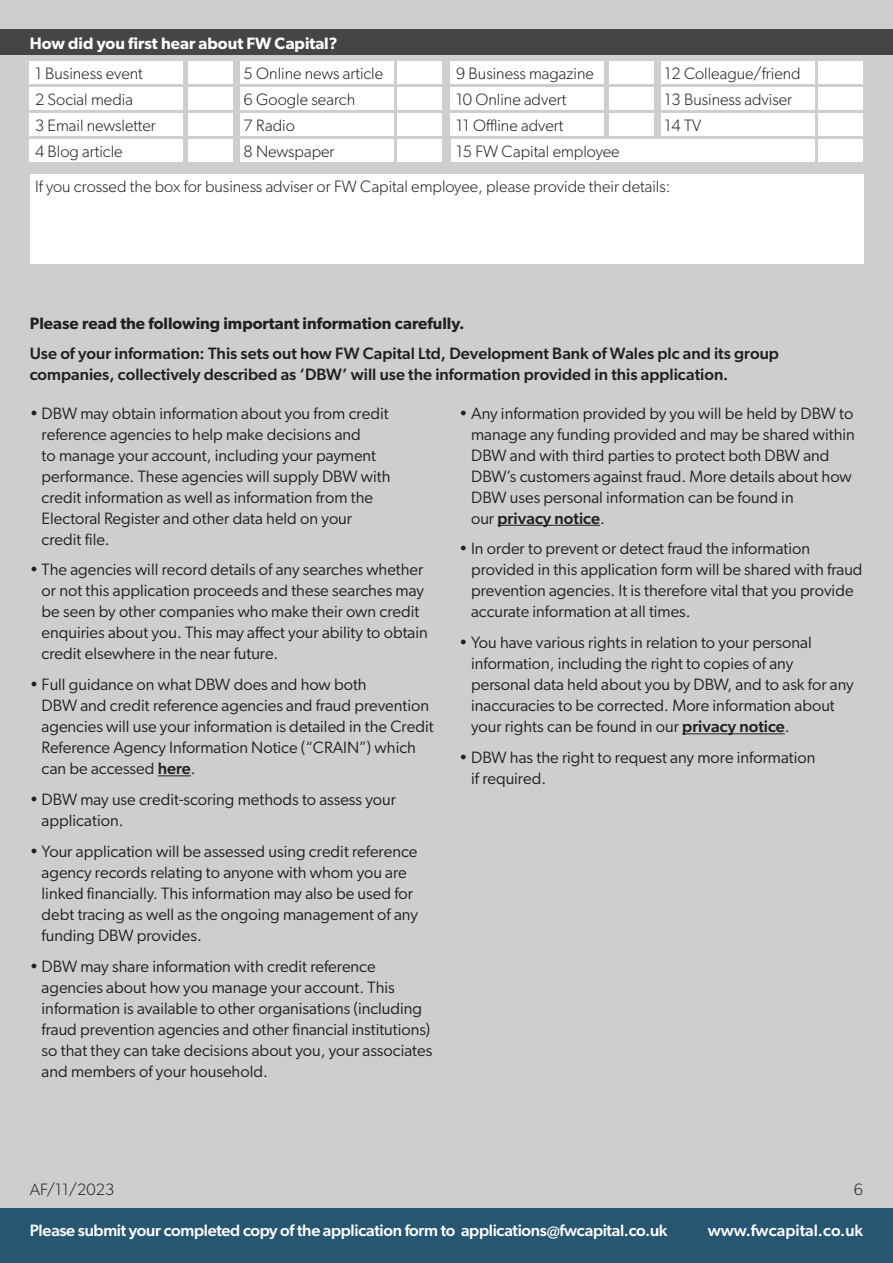
<style>
.page{position:relative;width:893px;height:1263px;background:#fff}
.page>*{position:absolute;margin:0;border:0;box-sizing:border-box;transform-origin:0 0}
.t1{font:16.5px/21px "Gibson";color:#231f20}
.t2{font:300 16.5px/26.2px "Gibson";color:#231f20}
.t3{font:500 16.5px/21px "Gibson";color:#231f20}
.t4{font:500 16.5px "Gibson";letter-spacing:-.02em;color:#fff}
.t5{font:600 16.5px "Gibson";color:#231f20}
.t6{font:600 16.5px "Gibson";color:#fff}
.t7{font:500 16.5px "Gibson";color:#fff}
.s1{font-weight:500}
</style>
<div class="page">
<div style="left:0;top:0;width:893px;height:1210px;background:#cfcecf"></div>
<div style="left:0;top:1208px;width:893px;height:55px;background:#275673"></div>
<div style="left:0;top:30px;width:893px;height:25px;background:#464445"></div>
<div style="left:30px;top:61px;width:153px;height:22px;background:#fff"></div>
<div style="left:30px;top:87px;width:153px;height:23px;background:#fff"></div>
<div style="left:30px;top:113px;width:153px;height:23px;background:#fff"></div>
<div style="left:30px;top:140px;width:153px;height:22px;background:#fff"></div>
<div style="left:451px;top:61px;width:153px;height:22px;background:#fff"></div>
<div style="left:451px;top:87px;width:153px;height:23px;background:#fff"></div>
<div style="left:451px;top:113px;width:153px;height:23px;background:#fff"></div>
<div style="left:451px;top:140px;width:363px;height:22px;background:#fff"></div>
<div style="left:398px;top:61px;width:44px;height:22px;background:#fff"></div>
<div style="left:398px;top:87px;width:44px;height:23px;background:#fff"></div>
<div style="left:398px;top:113px;width:44px;height:23px;background:#fff"></div>
<div style="left:398px;top:140px;width:44px;height:22px;background:#fff"></div>
<div style="left:819px;top:61px;width:44px;height:22px;background:#fff"></div>
<div style="left:819px;top:87px;width:44px;height:23px;background:#fff"></div>
<div style="left:819px;top:113px;width:44px;height:23px;background:#fff"></div>
<div style="left:819px;top:140px;width:44px;height:22px;background:#fff"></div>
<div style="left:240px;top:61px;width:153px;height:22px;background:#fff"></div>
<div style="left:240px;top:87px;width:153px;height:23px;background:#fff"></div>
<div style="left:240px;top:113px;width:153px;height:23px;background:#fff"></div>
<div style="left:240px;top:140px;width:153px;height:22px;background:#fff"></div>
<div style="left:661px;top:61px;width:153px;height:22px;background:#fff"></div>
<div style="left:661px;top:87px;width:153px;height:23px;background:#fff"></div>
<div style="left:661px;top:113px;width:153px;height:23px;background:#fff"></div>
<div style="left:188px;top:61px;width:45px;height:22px;background:#fff"></div>
<div style="left:188px;top:87px;width:45px;height:23px;background:#fff"></div>
<div style="left:188px;top:113px;width:45px;height:23px;background:#fff"></div>
<div style="left:188px;top:140px;width:45px;height:22px;background:#fff"></div>
<div style="left:609px;top:61px;width:45px;height:22px;background:#fff"></div>
<div style="left:609px;top:87px;width:45px;height:23px;background:#fff"></div>
<div style="left:609px;top:113px;width:45px;height:23px;background:#fff"></div>
<hr style="left:158px;top:775px;width:33px;height:1px;background:#231f20">
<hr style="left:497px;top:525px;width:103px;height:1px;background:#231f20">
<hr style="left:682px;top:733px;width:103px;height:1px;background:#231f20">
<div style="left:30px;top:174px;width:833px;height:90px;background:#fff"></div>
<p class="t6" style="left:30px;top:34px;width:309px">How did you first hear about FW Capital?</p>
<p class="t2" style="left:35px;top:60px;width:122px">1 Business event<br>2 Social media<br>3 Email newsletter<br>4 Blog article</p>
<p class="t2" style="left:456px;top:60px;width:165px">9 Business magazine<br>10 Online advert<br>11 Offline advert<br>15 FW Capital employee</p>
<p class="t2" style="left:244px;top:60px;width:141px">5 Online news article<br>6 Google search<br>7 Radio<br>8 Newspaper</p>
<p class="t2" style="left:665px;top:60px;width:138px">12 Colleague/friend<br>13 Business adviser<br>14 TV</p>
<p class="t2" style="left:35px;top:173px;width:637px">If you crossed the box for business adviser or FW Capital employee, please provide their details:</p>
<p class="t5" style="left:30px;top:314px;width:436px">Please read the following important information carefully.</p>
<p class="t3" style="left:30px;top:342px;width:751px">Use of your information: This sets out how FW Capital Ltd, Development Bank of Wales plc and its group companies, collectively described as ‘DBW’ will use the information provided in this application.</p>
<p class="t1" style="left:42px;top:402px;width:350px;text-indent:-12px">• DBW may obtain information about you from credit reference agencies to help make decisions and<br>to manage your account, including your payment performance. These agencies will supply DBW with credit information as well as information from the Electoral Register and other data held on your credit file.</p>
<p class="t1" style="left:42px;top:559px;width:388px;text-indent:-12px">• The agencies will record details of any searches whether or not this application proceeds and these searches may be seen by other companies who make their own credit enquiries about you. This may affect your ability to obtain credit elsewhere in the near future.</p>
<p class="t1" style="left:42px;top:674px;width:393px;text-indent:-12px">• Full guidance on what DBW does and how both<br>DBW and credit reference agencies and fraud prevention agencies will use your information is detailed in the Credit Reference Agency Information Notice (“CRAIN”) which can be accessed <span class="s1">here</span>.</p>
<p class="t1" style="left:42px;top:789px;width:356px;text-indent:-12px">• DBW may use credit-scoring methods to assess your application.</p>
<p class="t1" style="left:42px;top:840px;width:378px;text-indent:-12px">• Your application will be assessed using credit reference agency records relating to anyone with whom you are linked financially. This information may also be used for debt tracing as well as the ongoing management of any funding DBW provides.</p>
<p class="t1" style="left:42px;top:955px;width:392px;text-indent:-12px">• DBW may share information with credit reference agencies about how you manage your account. This information is available to other organisations (including fraud prevention agencies and other financial institutions) so that they can take decisions about you, your associates and members of your household.</p>
<p class="t1" style="left:471px;top:402px;width:385px;text-indent:-12px">• Any information provided by you will be held by DBW to manage any funding provided and may be shared within DBW and with third parties to protect both DBW and DBW’s customers against fraud. More details about how DBW uses personal information can be found in<br>our <span class="s1">privacy notice</span>.</p>
<p class="t1" style="left:471px;top:538px;width:393px;text-indent:-12px">• In order to prevent or detect fraud the information provided in this application form will be shared with fraud prevention agencies. It is therefore vital that you provide accurate information at all times.</p>
<p class="t1" style="left:471px;top:632px;width:384px;text-indent:-12px">• You have various rights in relation to your personal information, including the right to copies of any personal data held about you by DBW, and to ask for any inaccuracies to be corrected. More information about your rights can be found in our <span class="s1">privacy notice</span>.</p>
<p class="t1" style="left:471px;top:747px;width:346px;text-indent:-12px">• DBW has the right to request any more information if required.</p>
<p class="t2" style="left:30px;top:1176px;width:86px">AF/11/2023</p>
<p class="t2" style="left:854px;top:1176px;width:11px">6</p>
<p class="t4" style="left:30px;top:1220px;width:639px">Please submit your completed copy of the application form to applications@fwcapital.co.uk</p>
<p class="t7" style="left:708px;top:1220px;width:157px">www.fwcapital.co.uk</p>
</div>
